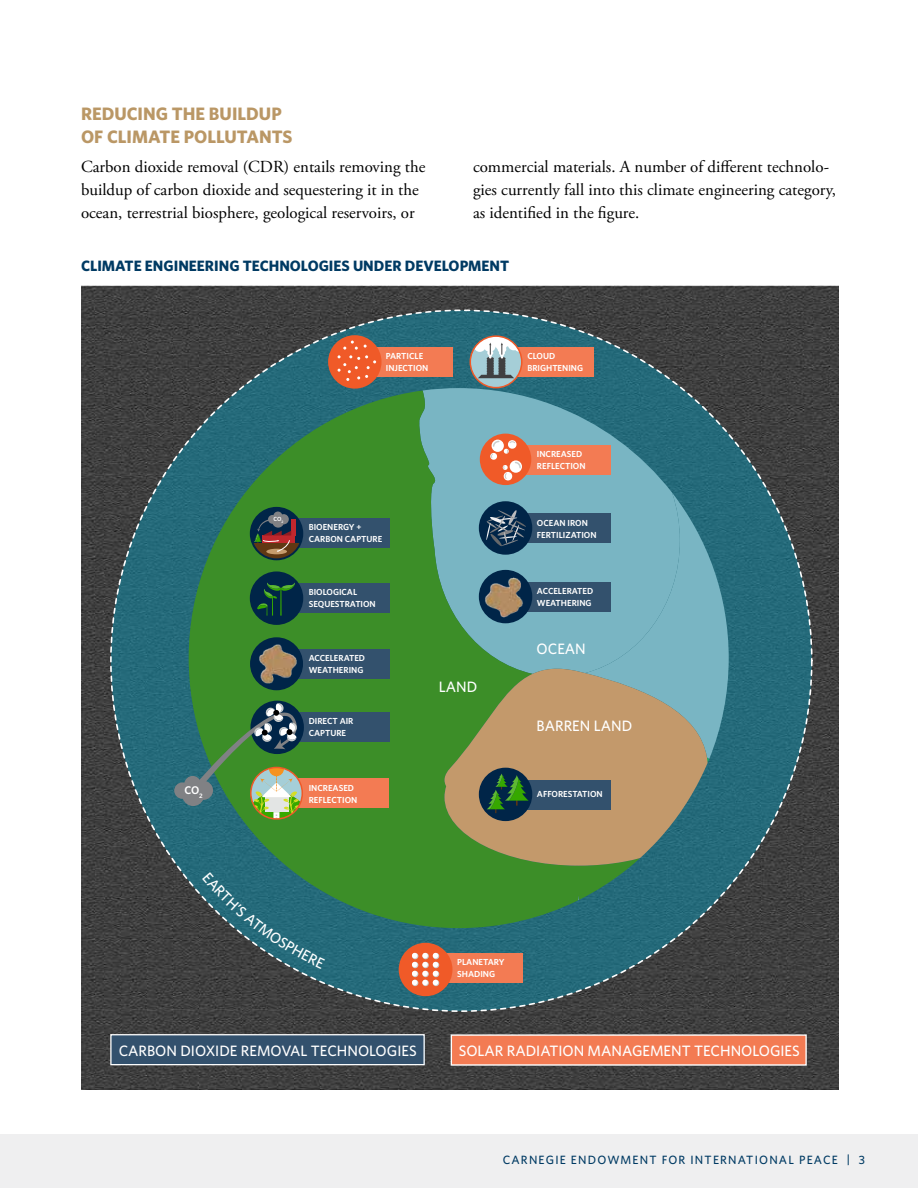
<style>
.page{position:relative;width:918px;height:1188px;background:#fff}
.page>*{position:absolute;margin:0;border:0;box-sizing:border-box;transform-origin:0 0}
.t1{font:700 18px/22.5px "Whitney";color:#ba9765}
.t2{font:16.8px/23px "Adobe Garamond Pro";color:#000}
.t3{font:500 15px "Whitney";color:#fff}
.t4{font:700 15px "Whitney";color:#003a63}
.t5{font:500 12px "Whitney";letter-spacing:.1em;color:#003a63}
.t6{font:600 11.1px "Whitney";color:#fff}
.t7{font:600 8.7px/12px "Whitney";color:#fff}
.t8{font:600 6px "Whitney";color:#fff}
</style>
<div class="page">
<div style="left:0;top:1134px;width:918px;height:54px;background:#efeff0"></div>
<img style="left:81px;top:285px;width:758px;height:804px">
<div style="left:111px;top:310px;width:701px;height:701px;background:#256a7a;border-radius:50%"></div>
<svg style="left:428px;top:388px;width:252px;height:105px"></svg>
<svg style="left:640px;top:493px;width:89px;height:270px"></svg>
<svg style="left:189px;top:390px;width:451px;height:538px;fill:#3c8e28"></svg>
<svg style="left:443px;top:668px;width:265px;height:198px;background:#9e9669"></svg>
<div style="left:515px;top:513px;width:96px;height:30px;background:#33516d"></div>
<div style="left:480px;top:502px;width:51px;height:52px;background:#002548;border-radius:50%"></div>
<div style="left:479px;top:501px;width:53px;height:54px;border:2px solid #002548;border-radius:50%"></div>
<svg style="left:486px;top:510px;width:40px;height:14px"></svg>
<div style="left:441px;top:953px;width:82px;height:30px;background:#f37b53"></div>
<div style="left:400px;top:944px;width:52px;height:51px;background:#f05a28;border-radius:50%"></div>
<div style="left:399px;top:943px;width:53px;height:53px;border:2px solid #f05a28;border-radius:50%"></div>
<svg style="left:412px;top:953px;width:27px;height:33px"></svg>
<div style="left:285px;top:583px;width:105px;height:30px;background:#33516d"></div>
<div style="left:251px;top:572px;width:51px;height:52px;background:#002548;border-radius:50%"></div>
<div style="left:250px;top:571px;width:53px;height:54px;border:2px solid #002548;border-radius:50%"></div>
<svg style="left:257px;top:582px;width:38px;height:8px"></svg>
<div style="left:293px;top:518px;width:97px;height:30px;background:#33516d"></div>
<svg style="left:251px;top:508px;width:51px;height:51px;background:#4d4b3f"></svg>
<div style="left:250px;top:507px;width:53px;height:53px;border:2px solid #002548;border-radius:50%"></div>
<div style="left:525px;top:780px;width:86px;height:30px;background:#33516d"></div>
<div style="left:480px;top:769px;width:51px;height:51px;background:#002548;border-radius:50%"></div>
<div style="left:479px;top:768px;width:53px;height:53px;border:2px solid #002548;border-radius:50%"></div>
<svg style="left:487px;top:774px;width:42px;height:39px"></svg>
<div style="left:285px;top:649px;width:105px;height:30px;background:#33516d"></div>
<img style="left:205px;top:590px;width:145px;height:122px">
<div style="left:525px;top:582px;width:86px;height:30px;background:#33516d"></div>
<img style="left:431px;top:524px;width:146px;height:148px">
<div style="left:291px;top:712px;width:99px;height:30px;background:#33516d"></div>
<div style="left:283px;top:778px;width:106px;height:30px;background:#f37b53"></div>
<div style="left:371px;top:347px;width:81px;height:30px;background:#f37b53"></div>
<div style="left:329px;top:336px;width:52px;height:52px;background:#f05a28;border-radius:50%"></div>
<div style="left:328px;top:335px;width:54px;height:54px;border:2px solid #f05a28;border-radius:50%"></div>
<svg style="left:338px;top:341px;width:38px;height:40px"></svg>
<div style="left:515px;top:347px;width:79px;height:30px;background:#f37b53"></div>
<svg style="left:470px;top:336px;width:50px;height:52px"></svg>
<div style="left:470px;top:335px;width:53px;height:53px;border:2px solid #f05a28;border-radius:50%"></div>
<div style="left:451px;top:1035px;width:355px;height:30px;background:#f37b53"></div>
<div style="left:451px;top:1034px;width:356px;height:32px;border:1px solid #fff"></div>
<div style="left:111px;top:1035px;width:313px;height:30px;background:#33516d"></div>
<div style="left:110px;top:1034px;width:315px;height:31px;border:1px solid #fff"></div>
<svg style="left:174px;top:703px;width:128px;height:116px"></svg>
<div style="left:515px;top:445px;width:96px;height:30px;background:#f37b53"></div>
<div style="left:480px;top:434px;width:51px;height:51px;background:#f05a28;border-radius:50%"></div>
<svg style="left:490px;top:440px;width:32px;height:41px"></svg>
<svg style="left:202px;top:872px;width:123px;height:97px"></svg>
<p class="t1" style="left:81px;top:102px;width:213px">REDUCING THE BUILDUP<br>OF CLIMATE POLLUTANTS</p>
<p class="t2" style="left:81px;top:156px;width:346px">Carbon dioxide removal (CDR) entails removing the buildup of carbon dioxide and sequestering it in the ocean, terrestrial biosphere, geological reservoirs, or</p>
<p class="t2" style="left:473px;top:156px;width:364px">commercial materials. A number of different technolo&shy;gies currently fall into this climate engineering category, as identified in the figure.</p>
<p class="t4" style="left:81px;top:255px;width:430px">CLIMATE ENGINEERING TECHNOLOGIES UNDER DEVELOPMENT</p>
<p class="t7" style="left:386px;top:350px;width:44px">PARTICLE<br>INJECTION</p>
<p class="t7" style="left:527px;top:350px;width:57px">CLOUD<br>BRIGHTENING</p>
<p class="t6" style="left:184px;top:783px;width:20px">CO<sub>2</sub></p>
<p class="t8" style="left:274px;top:515px;width:11px">CO<sub>2</sub></p>
<p class="t7" style="left:309px;top:521px;width:75px">BIOENERGY +<br>CARBON CAPTURE</p>
<p class="t7" style="left:309px;top:586px;width:69px">BIOLOGICAL<br>SEQUESTRATION</p>
<p class="t7" style="left:309px;top:652px;width:58px">ACCELERATED<br>WEATHERING</p>
<p class="t7" style="left:309px;top:715px;width:46px">DIRECT AIR<br>CAPTURE</p>
<p class="t7" style="left:309px;top:781px;width:50px">INCREASED<br>REFLECTION</p>
<p class="t3" style="left:439px;top:677px;width:40px">LAND</p>
<p class="t7" style="left:537px;top:448px;width:50px">INCREASED<br>REFLECTION</p>
<p class="t7" style="left:537px;top:516px;width:61px">OCEAN IRON<br>FERTILIZATION</p>
<p class="t7" style="left:537px;top:585px;width:58px">ACCELERATED<br>WEATHERING</p>
<p class="t3" style="left:537px;top:639px;width:51px">OCEAN</p>
<p class="t3" style="left:537px;top:716px;width:97px">BARREN LAND</p>
<p class="t7" style="left:537px;top:788px;width:67px">AFFORESTATION</p>
<p class="t7" style="left:457px;top:956px;width:49px">PLANETARY<br>SHADING</p>
<p class="t3" style="left:119px;top:1041px;width:300px">CARBON DIOXIDE REMOVAL TECHNOLOGIES</p>
<p class="t3" style="left:459px;top:1041px;width:343px">SOLAR RADIATION MANAGEMENT TECHNOLOGIES</p>
<p class="t5" style="left:503px;top:1152px;width:364px">CARNEGIE ENDOWMENT FOR INTERNATIONAL PEACE | 3</p>
</div>
